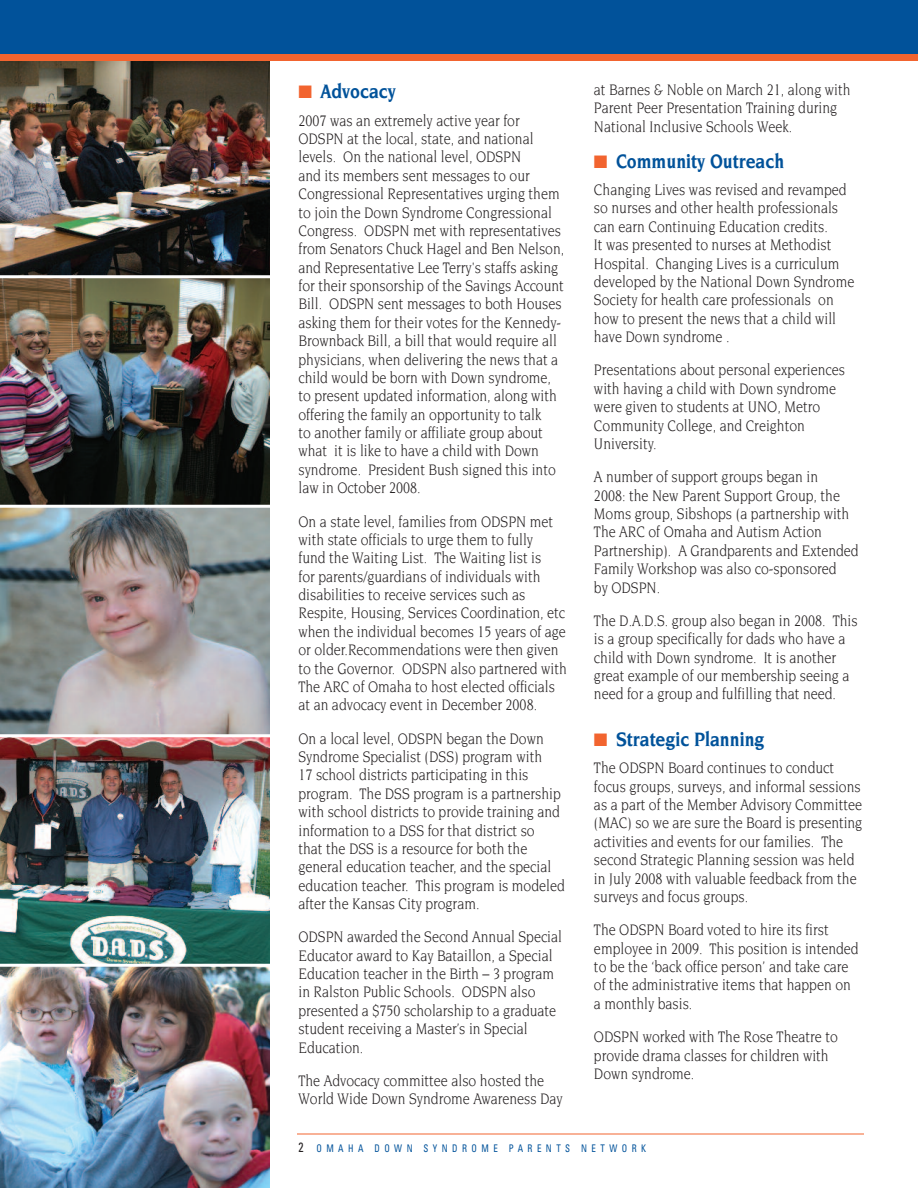
<style>
.page{position:relative;width:918px;height:1188px;background:#fff}
.page>*{position:absolute;margin:0;border:0;box-sizing:border-box;transform-origin:0 0}
.t1{font:700 21px "Novarese";color:#01529a;scale:.85 1}
.t2{font:16.5px/18.5px "Novarese";color:#231f20;scale:.85 1}
.t3{font:condensed 10.5px "Univers";letter-spacing:.5em;color:#01529a;scale:.85 1}
.s1{color:#f2642f}
.s2{font-size:13.5px;color:#231f20}
</style>
<div class="page">
<div style="left:0;top:0;width:918px;height:54px;background:#01529a"></div>
<img style="left:0;top:61px;width:270px;height:214px">
<img style="left:0;top:278px;width:270px;height:227px">
<img style="left:0;top:508px;width:270px;height:226px">
<img style="left:0;top:737px;width:270px;height:227px">
<img style="left:0;top:967px;width:270px;height:221px">
<div style="left:0;top:54px;width:918px;height:7px;background:#f2642f"></div>
<hr style="left:297px;top:1134px;width:567px;height:1px;background:#f2642f">
<p class="t1" style="left:298px;top:83px;width:116px"><span class="s1">■</span> Advocacy</p>
<p class="t2" style="left:298px;top:112px;width:314px">2007 was an extremely active year for ODSPN at the local, state, and national levels. On the national level, ODSPN<br>and its members sent messages to our Congressional Representatives urging them to join the Down Syndrome Congressional Congress. ODSPN met with representatives from Senators Chuck Hagel and Ben Nelson, and Representative Lee Terry's staffs asking for their sponsorship of the Savings Account Bill. ODSPN sent messages to both Houses asking them for their votes for the Kennedy-Brownback Bill, a bill that would require all physicians, when delivering the news that a child would be born with Down syndrome, to present updated information, along with offering the family an opportunity to talk<br>to another family or affiliate group about what it is like to have a child with Down syndrome. President Bush signed this into law in October 2008.</p>
<p class="t2" style="left:298px;top:513px;width:317px">On a state level, families from ODSPN met with state officials to urge them to fully<br>fund the Waiting List. The Waiting list is<br>for parents/guardians of individuals with disabilities to receive services such as Respite, Housing, Services Coordination, etc when the individual becomes 15 years of age or older.Recommendations were then given to the Governor. ODSPN also partnered with The ARC of Omaha to host elected officials at an advocacy event in December 2008.</p>
<p class="t2" style="left:298px;top:730px;width:315px">On a local level, ODSPN began the Down Syndrome Specialist (DSS) program with<br>17 school districts participating in this program. The DSS program is a partnership with school districts to provide training and information to a DSS for that district so<br>that the DSS is a resource for both the general education teacher, and the special education teacher. This program is modeled after the Kansas City program.</p>
<p class="t2" style="left:298px;top:929px;width:312px">ODSPN awarded the Second Annual Special Educator award to Kay Bataillon, a Special Education teacher in the Birth – 3 program in Ralston Public Schools. ODSPN also presented a $750 scholarship to a graduate student receiving a Master’s in Special Education.</p>
<p class="t2" style="left:298px;top:1072px;width:313px">The Advocacy committee also hosted the<br>World Wide Down Syndrome Awareness Day</p>
<p class="t2" style="left:594px;top:81px;width:303px">at Barnes &amp; Noble on March 21, along with<br>Parent Peer Presentation Training during<br>National Inclusive Schools Week.</p>
<p class="t1" style="left:594px;top:152px;width:225px"><span class="s1">■</span> Community Outreach</p>
<p class="t2" style="left:594px;top:181px;width:308px">Changing Lives was revised and revamped so nurses and other health professionals can earn Continuing Education credits.<br>It was presented to nurses at Methodist Hospital. Changing Lives is a curriculum developed by the National Down Syndrome Society for health care professionals on how to present the news that a child will have Down syndrome .</p>
<p class="t2" style="left:594px;top:362px;width:297px">Presentations about personal experiences with having a child with Down syndrome were given to students at UNO, Metro<br>Community College, and Creighton<br>University.</p>
<p class="t2" style="left:594px;top:468px;width:313px">A number of support groups began in<br>2008: the New Parent Support Group, the Moms group, Sibshops (a partnership with The ARC of Omaha and Autism Action Partnership). A Grandparents and Extended Family Workshop was also co-sponsored<br>by ODSPN.</p>
<p class="t2" style="left:594px;top:612px;width:312px">The D.A.D.S. group also began in 2008. This is a group specifically for dads who have a child with Down syndrome. It is another great example of our membership seeing a need for a group and fulfilling that need.</p>
<p class="t1" style="left:594px;top:731px;width:202px"><span class="s1">■</span> Strategic Planning</p>
<p class="t2" style="left:594px;top:759px;width:317px">The ODSPN Board continues to conduct focus groups, surveys, and informal sessions as a part of the Member Advisory Committee (MAC) so we are sure the Board is presenting activities and events for our families. The second Strategic Planning session was held in July 2008 with valuable feedback from the surveys and focus groups.</p>
<p class="t2" style="left:594px;top:921px;width:313px">The ODSPN Board voted to hire its first employee in 2009. This position is intended to be the ‘back office person’ and take care of the administrative items that happen on a monthly basis.</p>
<p class="t2" style="left:594px;top:1028px;width:288px">ODSPN worked with The Rose Theatre to provide drama classes for children with<br>Down syndrome.</p>
<p class="t3" style="left:298px;top:1144px;width:410px"><span class="s2">2</span> OMAHA DOWN SYNDROME PARENTS NETWORK</p>
</div>
